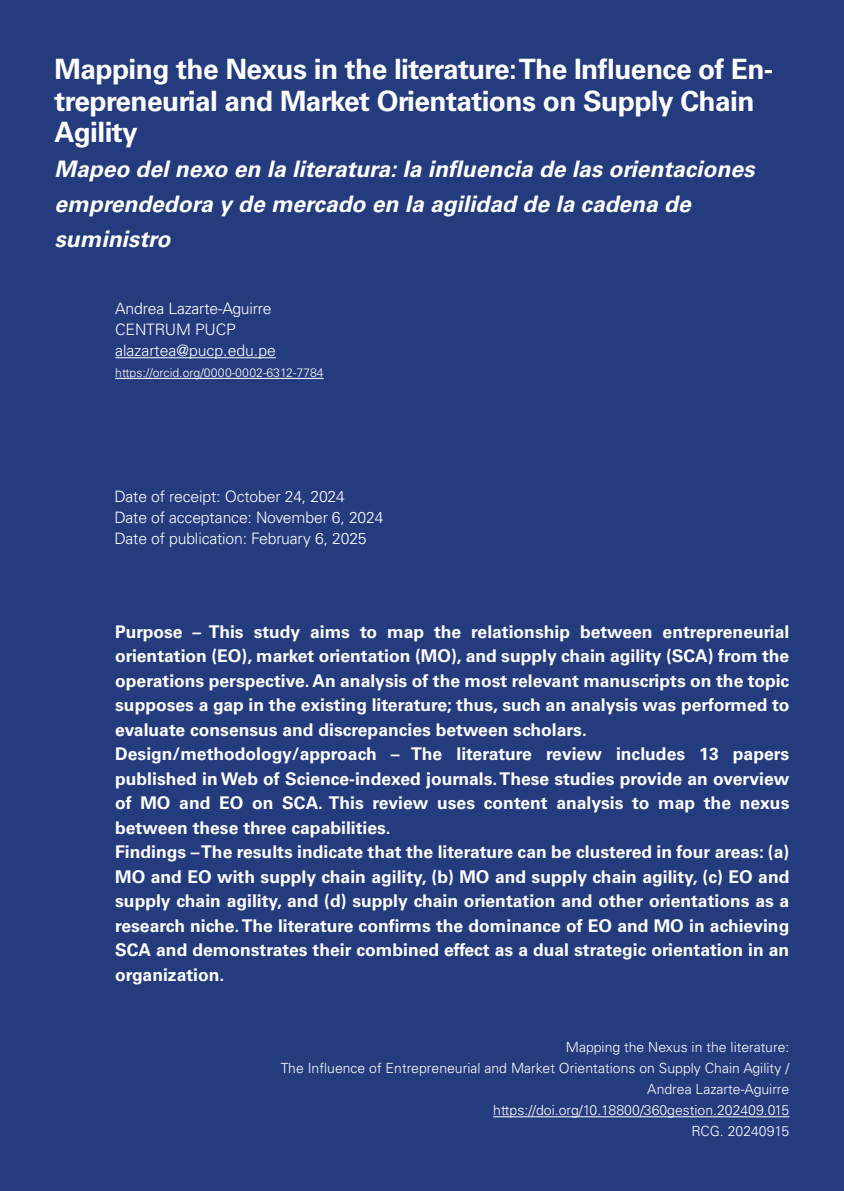
<style>
.page{position:relative;width:844px;height:1191px;background:#fff}
.page>*{position:absolute;margin:0;border:0;box-sizing:border-box;transform-origin:0 0}
.t1{font:700 28px/31.5px "Univers LT Std";letter-spacing:-.02em;color:#fff}
.Abridor_capítulo{font:italic 700 22.75px/35px "Univers LT Std";color:#fff}
.t2{font:700 17.5px/24.5px "Univers LT Std";color:#fff;text-align:justify}
.t3{font:300 15.75px "Univers LT Std";letter-spacing:-.01em;color:#fff}
.t4{font:300 14px "Univers LT Std";color:#fff}
.t5{font:300 12.25px "Univers LT Std";color:#fff}
</style>
<div class="page">
<div style="left:0;top:0;width:843px;height:1191px;background:#243c7e"></div>
<hr style="left:493px;top:1116px;width:296px;height:1px;background:#fff">
<hr style="left:115px;top:357px;width:161px;height:1px;background:#fff">
<hr style="left:115px;top:378px;width:208px;height:1px;background:#fff">
<p class="t1" style="left:55px;top:54px;width:720px">Mapping the Nexus in the literature: The Influence of En&shy;trepreneurial and Market Orientations on Supply Chain<br>Agility</p>
<p class="Abridor_capítulo" style="left:55px;top:152px;width:701px">Mapeo del nexo en la literatura: la influencia de las orientaciones emprendedora y de mercado en la agilidad de la cadena de suministro</p>
<p class="t3" style="left:115px;top:299px;width:158px">Andrea Lazarte-Aguirre</p>
<p class="t3" style="left:115px;top:320px;width:122px">CENTRUM PUCP</p>
<p class="t3" style="left:115px;top:341px;width:162px">alazartea@pucp.edu.pe</p>
<p class="t5" style="left:115px;top:365px;width:210px">https://orcid.org/0000-0002-6312-7784</p>
<p class="t3" style="left:114px;top:487px;width:232px">Date of receipt: October 24, 2024</p>
<p class="t3" style="left:114px;top:508px;width:271px">Date of acceptance: November 6, 2024</p>
<p class="t3" style="left:114px;top:529px;width:254px">Date of publication: February 6, 2025</p>
<p class="t2" style="left:115px;top:619px;width:675px">Purpose – This study aims to map the relationship between entrepreneurial orientation (EO), market orientation (MO), and supply chain agility (SCA) from the operations perspective. An analysis of the most relevant manuscripts on the topic supposes a gap in the existing literature; thus, such an analysis was performed to evaluate consensus and discrepancies between scholars.</p>
<p class="t2" style="left:115px;top:742px;width:675px">Design/methodology/approach – The literature review includes 13 papers published in Web of Science-indexed journals. These studies provide an overview of MO and EO on SCA. This review uses content analysis to map the nexus between these three capabilities.</p>
<p class="t2" style="left:115px;top:840px;width:675px">Findings – The results indicate that the literature can be clustered in four areas: (a)<br>MO and EO with supply chain agility, (b) MO and supply chain agility, (c) EO and supply chain agility, and (d) supply chain orientation and other orientations as a research niche. The literature confirms the dominance of EO and MO in achieving SCA and demonstrates their combined effect as a dual strategic orientation in an organization.</p>
<p class="t4" style="left:565px;top:1039px;width:225px">Mapping the Nexus in the literature:</p>
<p class="t4" style="left:281px;top:1060px;width:510px">The Influence of Entrepreneurial and Market Orientations on Supply Chain Agility /</p>
<p class="t4" style="left:647px;top:1081px;width:143px">Andrea Lazarte-Aguirre</p>
<p class="t4" style="left:493px;top:1102px;width:297px">https://doi.org/10.18800/360gestion.202409.015</p>
<p class="t4" style="left:691px;top:1123px;width:99px">RCG. 20240915</p>
</div>
